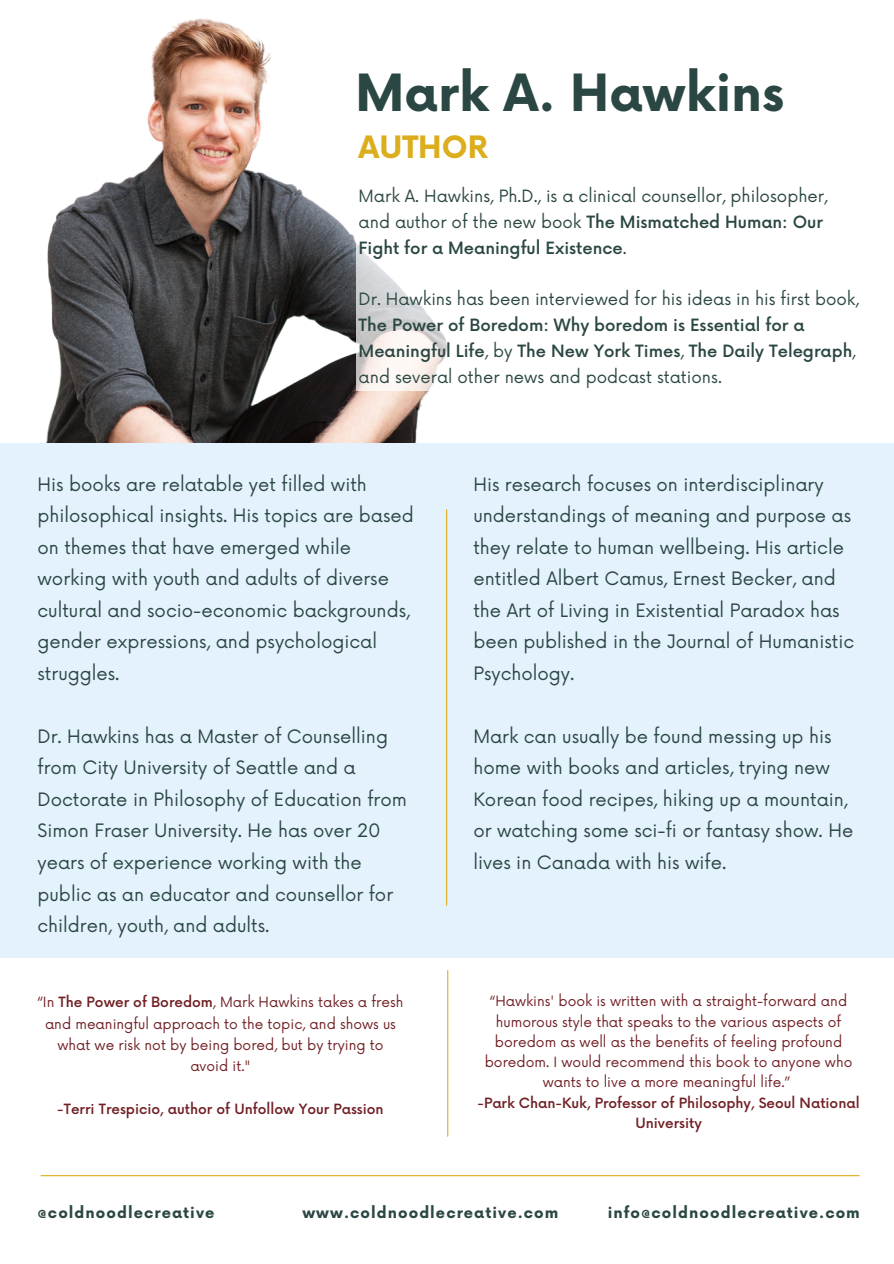
<style>
.page{position:relative;width:894px;height:1264px;background:#fff}
.page>*{position:absolute;margin:0;border:0;box-sizing:border-box;transform-origin:0 0}
.t1{font:700 49.95px "Now";color:#2b4743}
.t2{font:700 30px "Now";color:#dcae1d}
.t3{font:18px/31.5px "Now";color:#2b4743}
.t4{font:16.5px/26px "Now";color:#2b4743}
.t5{font:500 16.5px/26px "Now";color:#2b4743}
.t6{font:700 15px "Now";letter-spacing:.07em;color:#2b4743}
.t7{font:13.8px/20.2px "Now";color:#701f24;text-align:center}
.t8{font:500 13.8px/20.2px "Now";color:#701f24;text-align:center}
.s1{font-weight:500}
.s2{font-weight:400}
</style>
<div class="page">
<img style="left:46px;top:18px;width:383px;height:425px">
<hr style="left:41px;top:1175px;width:817px;height:1px;background:#dcae1d">
<div style="left:0;top:443px;width:893px;height:515px;background:#e4f2fd"></div>
<hr style="left:447px;top:970px;width:1px;height:166px;background:#dcae1d">
<hr style="left:446px;top:509px;width:1px;height:396px;background:#dcae1d">
<div style="left:355px;top:233px;width:522px;height:158px;background:#fff"></div>
<h1 class="t1" style="left:355px;top:66px;width:430px">Mark A. Hawkins</h1>
<h2 class="t2" style="left:358px;top:131px;width:131px">AUTHOR</h2>
<p class="t4" style="left:358px;top:184px;width:470px">Mark A. Hawkins, Ph.D., is a clinical counsellor, philosopher, and author of the new book <span class="s1">The Mismatched Human: Our<br>Fight for a Meaningful Existence</span>.</p>
<p class="t4" style="left:358px;top:287px;width:501px">Dr. Hawkins has been interviewed for his ideas in his first book,</p>
<p class="t5" style="left:358px;top:313px;width:498px">The Power of Boredom: Why boredom is Essential for a<br>Meaningful Life<span class="s2">, by</span> The New York Times<span class="s2">,</span> The Daily Telegraph<span class="s2">, and several other news and podcast stations.</span></p>
<p class="t3" style="left:37px;top:469px;width:378px">His books are relatable yet filled with philosophical insights. His topics are based on themes that have emerged while working with youth and adults of diverse cultural and socio-economic backgrounds, gender expressions, and psychological struggles.</p>
<p class="t3" style="left:37px;top:721px;width:371px">Dr. Hawkins has a Master of Counselling from City University of Seattle and a Doctorate in Philosophy of Education from Simon Fraser University. He has over 20 years of experience working with the public as an educator and counsellor for children, youth, and adults.</p>
<p class="t7" style="left:38px;top:992px;width:367px;line-height:21.3px">“In <span class="s1">The Power of Boredom</span>, Mark Hawkins takes a fresh and meaningful approach to the topic, and shows us what we risk not by being bored, but by trying to avoid it."</p>
<p class="t8" style="left:57px;top:1099px;width:328px">-Terri Trespicio, author of Unfollow Your Passion</p>
<p class="t3" style="left:473px;top:469px;width:382px">His research focuses on interdisciplinary understandings of meaning and purpose as they relate to human wellbeing. His article entitled Albert Camus, Ernest Becker, and the Art of Living in Existential Paradox has been published in the Journal of Humanistic Psychology.</p>
<p class="t3" style="left:473px;top:721px;width:381px">Mark can usually be found messing up his home with books and articles, trying new Korean food recipes, hiking up a mountain, or watching some sci-fi or fantasy show. He lives in Canada with his wife.</p>
<p class="t7" style="left:484px;top:991px;width:369px">“Hawkins' book is written with a straight-forward and humorous style that speaks to the various aspects of boredom as well as the benefits of feeling profound boredom. I would recommend this book to anyone who wants to live a more meaningful life.”</p>
<p class="t8" style="left:477px;top:1093px;width:383px">-Park Chan-Kuk, Professor of Philosophy, Seoul National<br>University</p>
<p class="t6" style="left:37px;top:1204px;width:178px">@coldnoodlecreative</p>
<p class="t6" style="left:302px;top:1204px;width:257px">www.coldnoodlecreative.com</p>
<p class="t6" style="left:607px;top:1204px;width:253px">info@coldnoodlecreative.com</p>
</div>
